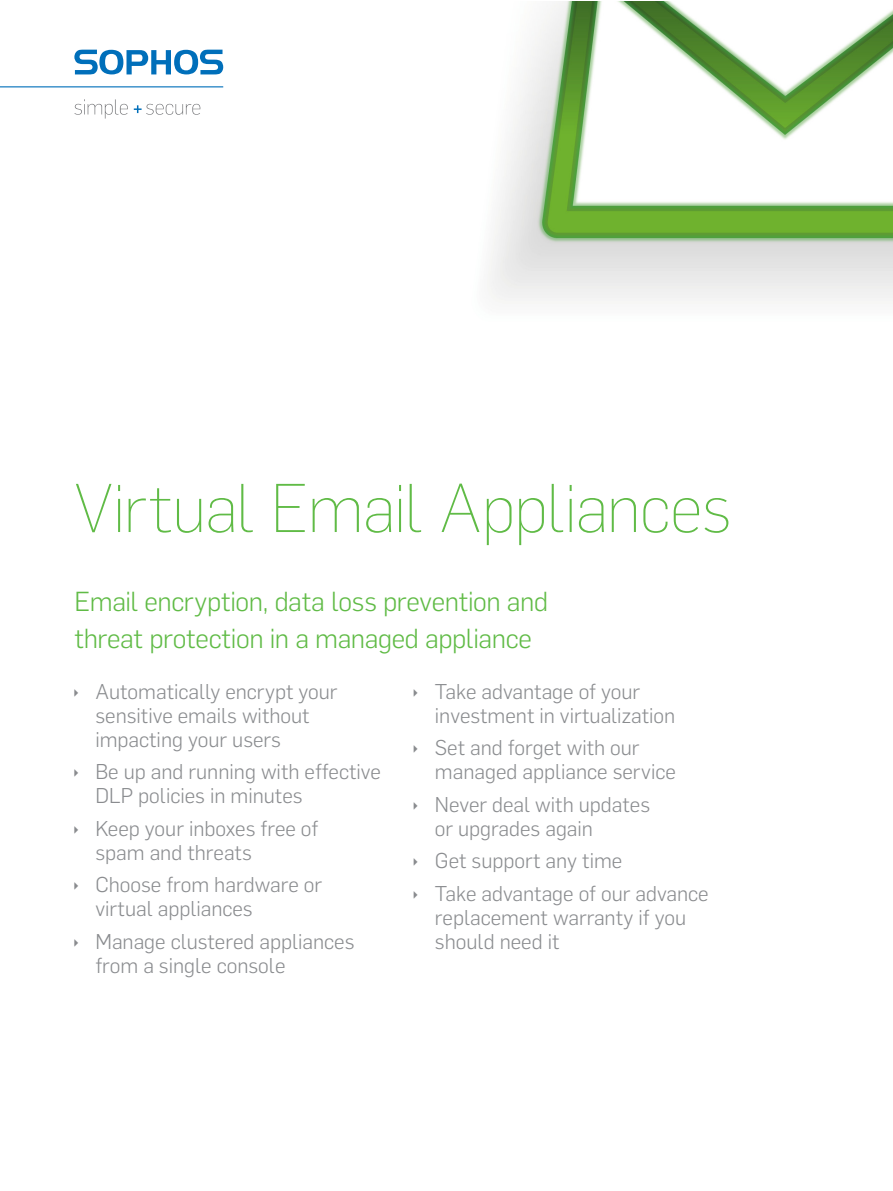
<style>
.page{position:relative;width:893px;height:1191px;background:#fff}
.page>*{position:absolute;margin:0;border:0;box-sizing:border-box;transform-origin:0 0}
.t1{font:200 67.5px "Flama";letter-spacing:-.02em;color:#60bb46}
.t2{font:300 27px/37.5px "Flama";letter-spacing:-.015em;color:#60bb46}
.t3{font:300 21px/24px "Flama";color:#8a8c8f}
</style>
<div class="page">
<hr style="left:0;top:86px;width:223px;height:1px;background:#006fba">
<svg style="left:74px;top:99px;width:54px;height:20px"></svg>
<svg style="left:134px;top:104px;width:66px;height:11px"></svg>
<svg style="left:74px;top:50px;width:149px;height:24px"></svg>
<img style="left:487px;top:1px;width:405px;height:303px">
<h1 class="t1" style="left:74px;top:464px;width:659px">Virtual Email Appliances</h1>
<p class="t2" style="left:74px;top:581px;width:475px">Email encryption, data loss prevention and threat protection in a managed appliance</p>
<p class="t3" style="left:95px;top:678px;width:244px">Automatically encrypt your sensitive emails without impacting your users</p>
<p class="t3" style="left:95px;top:758px;width:287px">Be up and running with effective<br>DLP policies in minutes</p>
<p class="t3" style="left:95px;top:815px;width:224px">Keep your inboxes free of spam and threats</p>
<p class="t3" style="left:95px;top:871px;width:228px">Choose from hardware or virtual appliances</p>
<p class="t3" style="left:95px;top:928px;width:261px">Manage clustered appliances from a single console</p>
<p class="t3" style="left:435px;top:678px;width:242px">Take advantage of your investment in virtualization</p>
<p class="t3" style="left:435px;top:734px;width:242px">Set and forget with our managed appliance service</p>
<p class="t3" style="left:435px;top:791px;width:217px">Never deal with updates or upgrades again</p>
<p class="t3" style="left:435px;top:843px;width:275px;line-height:32.5px">Get support any time<br>Take advantage of our advance</p>
<p class="t3" style="left:435px;top:904px;width:253px">replacement warranty if you should need it</p>
</div>
